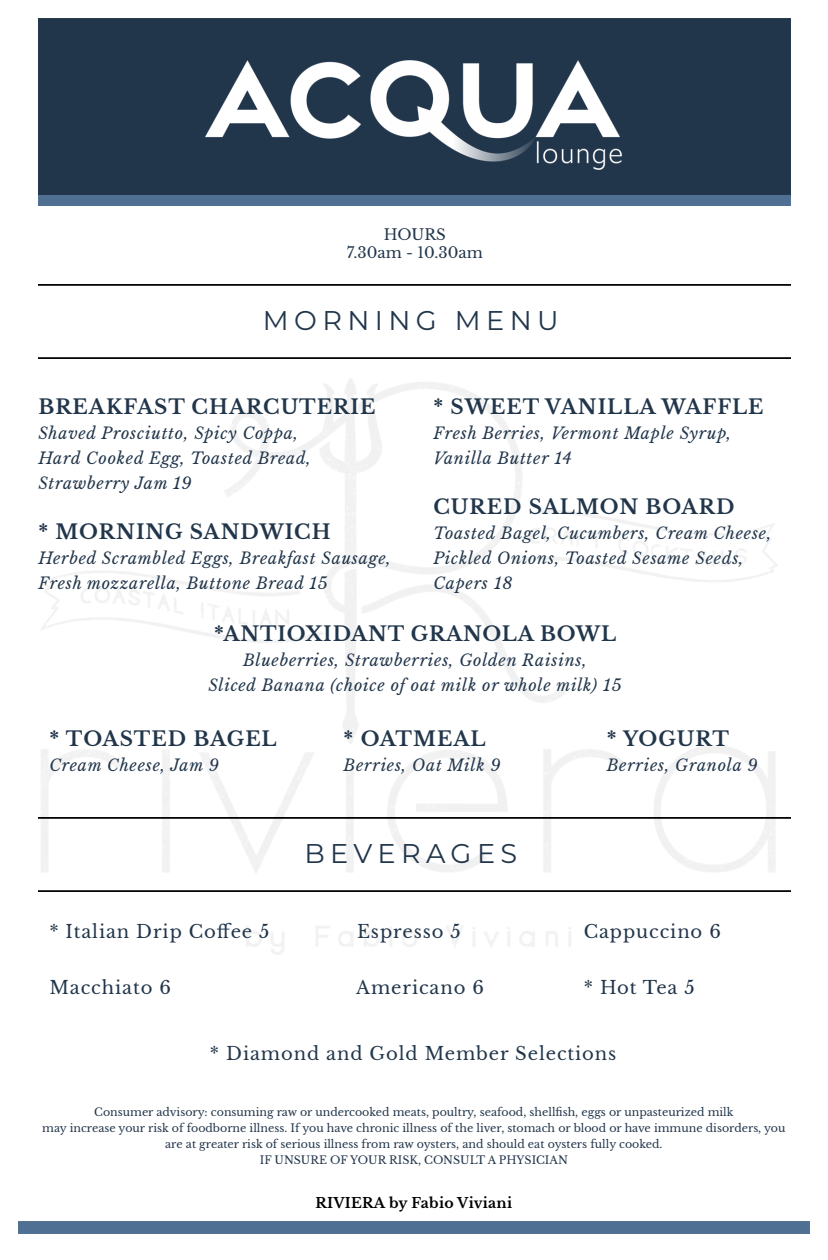
<style>
.page{position:relative;width:828px;height:1260px;background:#fff}
.page>*{position:absolute;margin:0;border:0;box-sizing:border-box;transform-origin:0 0}
.t1{font:27px "Montserrat";letter-spacing:.2em;color:#22364b}
.t2{font:700 20px "Libre Baskerville";letter-spacing:.05em;color:#22364b}
.t3{font:18px "Libre Baskerville";letter-spacing:.05em;color:#22364b}
.t4{font:italic 16px/25px "Libre Baskerville";letter-spacing:.05em;color:#22364b}
.t5{font:15px/18px "Libre Baskerville";color:#22364b;text-align:center}
.t6{font:700 14px "Libre Baskerville";letter-spacing:.015em;color:#000}
.t7{font:11px/16px "Libre Baskerville";color:#22364b;text-align:center}
</style>
<div class="page">
<img style="left:40px;top:378px;width:737px;height:577px">
<img style="left:38px;top:18px;width:752px;height:187px">
<img style="left:205px;top:61px;width:417px;height:109px">
<div style="left:18px;top:1221px;width:792px;height:12px;background:#507093"></div>
<img style="left:38px;top:285px;width:752px;height:73px">
<img style="left:38px;top:818px;width:752px;height:73px">
<p class="t5" style="left:347px;top:226px;width:137px">HOURS<br>7.30am - 10.30am</p>
<h1 class="t1" style="left:263px;top:301px;width:297px">MORNING MENU</h1>
<p class="t2" style="left:433px;top:395px;width:332px">* SWEET VANILLA WAFFLE</p>
<p class="t4" style="left:433px;top:421px;width:299px">Fresh Berries, Vermont Maple Syrup,<br>Vanilla Butter 14</p>
<p class="t2" style="left:433px;top:495px;width:303px">CURED SALMON BOARD</p>
<p class="t4" style="left:433px;top:521px;width:339px">Toasted Bagel, Cucumbers, Cream Cheese,<br>Pickled Onions, Toasted Sesame Seeds,<br>Capers 18</p>
<p class="t2" style="left:214px;top:622px;width:404px">*ANTIOXIDANT GRANOLA BOWL</p>
<p class="t4" style="left:208px;top:648px;width:415px;text-align:center">Blueberries, Strawberries, Golden Raisins,<br>Sliced Banana (choice of oat milk or whole milk) 15</p>
<p class="t2" style="left:38px;top:395px;width:338px">BREAKFAST CHARCUTERIE</p>
<p class="t4" style="left:38px;top:421px;width:274px">Shaved Prosciutto, Spicy Coppa,<br>Hard Cooked Egg, Toasted Bread,<br>Strawberry Jam 19</p>
<p class="t2" style="left:38px;top:520px;width:294px">* MORNING SANDWICH</p>
<p class="t4" style="left:38px;top:546px;width:354px">Herbed Scrambled Eggs, Breakfast Sausage,<br>Fresh mozzarella, Buttone Bread 15</p>
<p class="t2" style="left:49px;top:727px;width:229px">* TOASTED BAGEL</p>
<p class="t4" style="left:49px;top:753px;width:171px">Cream Cheese, Jam 9</p>
<p class="t2" style="left:344px;top:727px;width:144px">* OATMEAL</p>
<p class="t4" style="left:344px;top:753px;width:159px">Berries, Oat Milk 9</p>
<h1 class="t1" style="left:304px;top:835px;width:214px">BEVERAGES</h1>
<p class="t2" style="left:607px;top:727px;width:124px">* YOGURT</p>
<p class="t4" style="left:607px;top:753px;width:152px">Berries, Granola 9</p>
<p class="t3" style="left:49px;top:921px;width:222px">* Italian Drip Coffee 5</p>
<p class="t3" style="left:357px;top:921px;width:105px">Espresso 5</p>
<p class="t3" style="left:584px;top:921px;width:139px">Cappuccino 6</p>
<p class="t3" style="left:49px;top:977px;width:123px">Macchiato 6</p>
<p class="t3" style="left:356px;top:977px;width:129px">Americano 6</p>
<p class="t3" style="left:584px;top:977px;width:112px">* Hot Tea 5</p>
<p class="t3" style="left:210px;top:1043px;width:408px">* Diamond and Gold Member Selections</p>
<p class="t7" style="left:42px;top:1104px;width:745px">Consumer advisory: consuming raw or undercooked meats, poultry, seafood, shellfish, eggs or unpasteurized milk<br>may increase your risk of foodborne illness. If you have chronic illness of the liver, stomach or blood or have immune disorders, you are at greater risk of serious illness from raw oysters, and should eat oysters fully cooked.<br>IF UNSURE OF YOUR RISK, CONSULT A PHYSICIAN</p>
<p class="t6" style="left:315px;top:1194px;width:198px">RIVIERA by Fabio Viviani</p>
</div>
